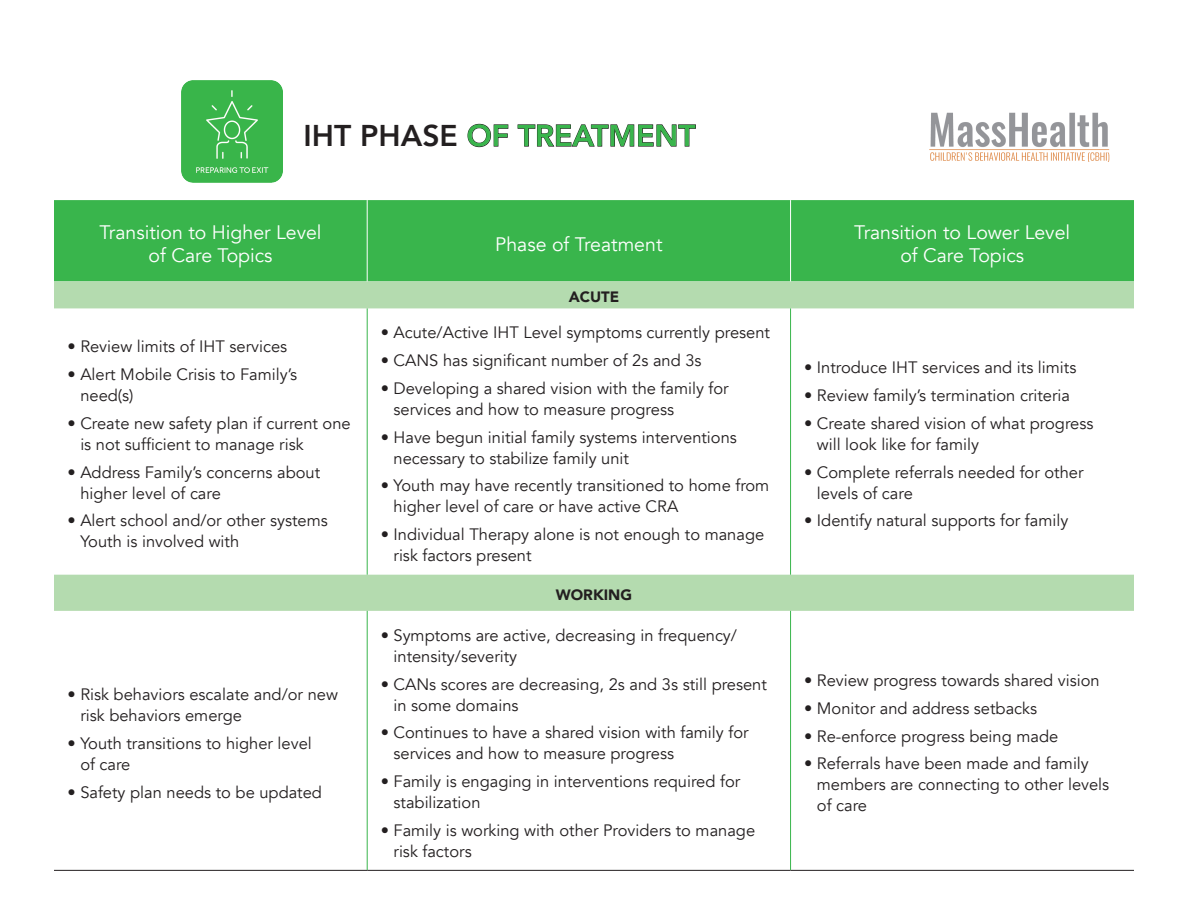
<style>
.page{position:relative;width:1188px;height:918px;background:#fff}
.page>*{position:absolute;margin:0;border:0;box-sizing:border-box;transform-origin:0 0}
.t1{font:800 30px "Avenir";color:#39b54c}
.t2{font:19.5px/23.4px "Avenir";color:#fff;text-align:center}
.t3{font:16.5px/21px "Avenir";color:#231f20}
.t4{font:900 15px "Avenir";color:#231f20}
.s1{color:#231f20}
</style>
<div class="page">
<div style="left:54px;top:200px;width:1080px;height:81px;background:#39b54c"></div>
<svg style="left:54px;top:281px;width:1080px;height:330px"></svg>
<hr style="left:54px;top:870px;width:313px;height:1px;background:#231f20">
<hr style="left:367px;top:870px;width:424px;height:1px;background:#231f20">
<hr style="left:791px;top:870px;width:343px;height:1px;background:#231f20">
<hr style="left:367px;top:308px;width:1px;height:267px;background:#39b54c">
<hr style="left:790px;top:308px;width:1px;height:267px;background:#39b54c">
<hr style="left:367px;top:611px;width:1px;height:259px;background:#39b54c">
<hr style="left:790px;top:611px;width:1px;height:259px;background:#39b54c">
<hr style="left:367px;top:200px;width:1px;height:81px;background:#fff">
<hr style="left:790px;top:200px;width:1px;height:81px;background:#fff">
<svg style="left:467px;top:124px;width:42px;height:23px"></svg>
<svg style="left:517px;top:124px;width:179px;height:23px"></svg>
<img style="left:181px;top:80px;width:102px;height:102px">
<img style="left:929px;top:112px;width:181px;height:49px">
<p class="t1" style="left:303px;top:112px;width:394px"><span class="s1">IHT PHASE</span> OF TREATMENT</p>
<p class="t2" style="left:100px;top:221px;width:224px">Transition to Higher Level of Care Topics</p>
<p class="t2" style="left:495px;top:232px;width:169px">Phase of Treatment</p>
<p class="t2" style="left:854px;top:221px;width:217px">Transition to Lower Level of Care Topics</p>
<p class="t4" style="left:569px;top:284px;width:52px">ACUTE</p>
<p class="t3" style="left:68px;top:336px;width:221px">• Review limits of IHT services</p>
<p class="t3" style="left:80px;top:364px;width:218px;text-indent:-13px">• Alert Mobile Crisis to Family’s need(s)</p>
<p class="t3" style="left:80px;top:413px;width:272px;text-indent:-13px">• Create new safety plan if current one is not sufficient to manage risk</p>
<p class="t3" style="left:80px;top:462px;width:241px;text-indent:-13px">• Address Family’s concerns about higher level of care</p>
<p class="t3" style="left:80px;top:510px;width:249px;text-indent:-13px">• Alert school and/or other systems<br>Youth is involved with</p>
<p class="t3" style="left:381px;top:323px;width:391px">• Acute/Active IHT Level symptoms currently present</p>
<p class="t3" style="left:381px;top:350px;width:322px">• CANS has significant number of 2s and 3s</p>
<p class="t3" style="left:394px;top:378px;width:337px;text-indent:-13px">• Developing a shared vision with the family for services and how to measure progress</p>
<p class="t3" style="left:394px;top:427px;width:345px;text-indent:-13px">• Have begun initial family systems interventions necessary to stabilize family unit</p>
<p class="t3" style="left:394px;top:476px;width:377px;text-indent:-13px">• Youth may have recently transitioned to home from higher level of care or have active CRA</p>
<p class="t3" style="left:394px;top:524px;width:372px;text-indent:-13px">• Individual Therapy alone is not enough to manage risk factors present</p>
<p class="t3" style="left:804px;top:357px;width:274px">• Introduce IHT services and its limits</p>
<p class="t3" style="left:804px;top:385px;width:268px">• Review family’s termination criteria</p>
<p class="t3" style="left:817px;top:413px;width:278px;text-indent:-13px">• Create shared vision of what progress will look like for family</p>
<p class="t3" style="left:817px;top:462px;width:268px;text-indent:-13px">• Complete referrals needed for other levels of care</p>
<p class="t3" style="left:804px;top:510px;width:266px">• Identify natural supports for family</p>
<p class="t3" style="left:80px;top:684px;width:259px;text-indent:-13px">• Risk behaviors escalate and/or new risk behaviors emerge</p>
<p class="t3" style="left:80px;top:733px;width:233px;text-indent:-13px">• Youth transitions to higher level of care</p>
<p class="t3" style="left:68px;top:782px;width:256px">• Safety plan needs to be updated</p>
<p class="t4" style="left:556px;top:582px;width:78px">WORKING</p>
<p class="t3" style="left:394px;top:625px;width:345px;text-indent:-13px">• Symptoms are active, decreasing in frequency/ intensity/severity</p>
<p class="t3" style="left:394px;top:674px;width:375px;text-indent:-13px">• CANs scores are decreasing, 2s and 3s still present in some domains</p>
<p class="t3" style="left:394px;top:722px;width:357px;text-indent:-13px">• Continues to have a shared vision with family for services and how to measure progress</p>
<p class="t3" style="left:394px;top:771px;width:348px;text-indent:-13px">• Family is engaging in interventions required for stabilization</p>
<p class="t3" style="left:394px;top:820px;width:363px;text-indent:-13px">• Family is working with other Providers to manage risk factors</p>
<p class="t3" style="left:804px;top:670px;width:297px">• Review progress towards shared vision</p>
<p class="t3" style="left:804px;top:698px;width:235px">• Monitor and address setbacks</p>
<p class="t3" style="left:804px;top:726px;width:256px">• Re-enforce progress being made</p>
<p class="t3" style="left:817px;top:754px;width:294px;text-indent:-13px">• Referrals have been made and family members are connecting to other levels of care</p>
</div>
